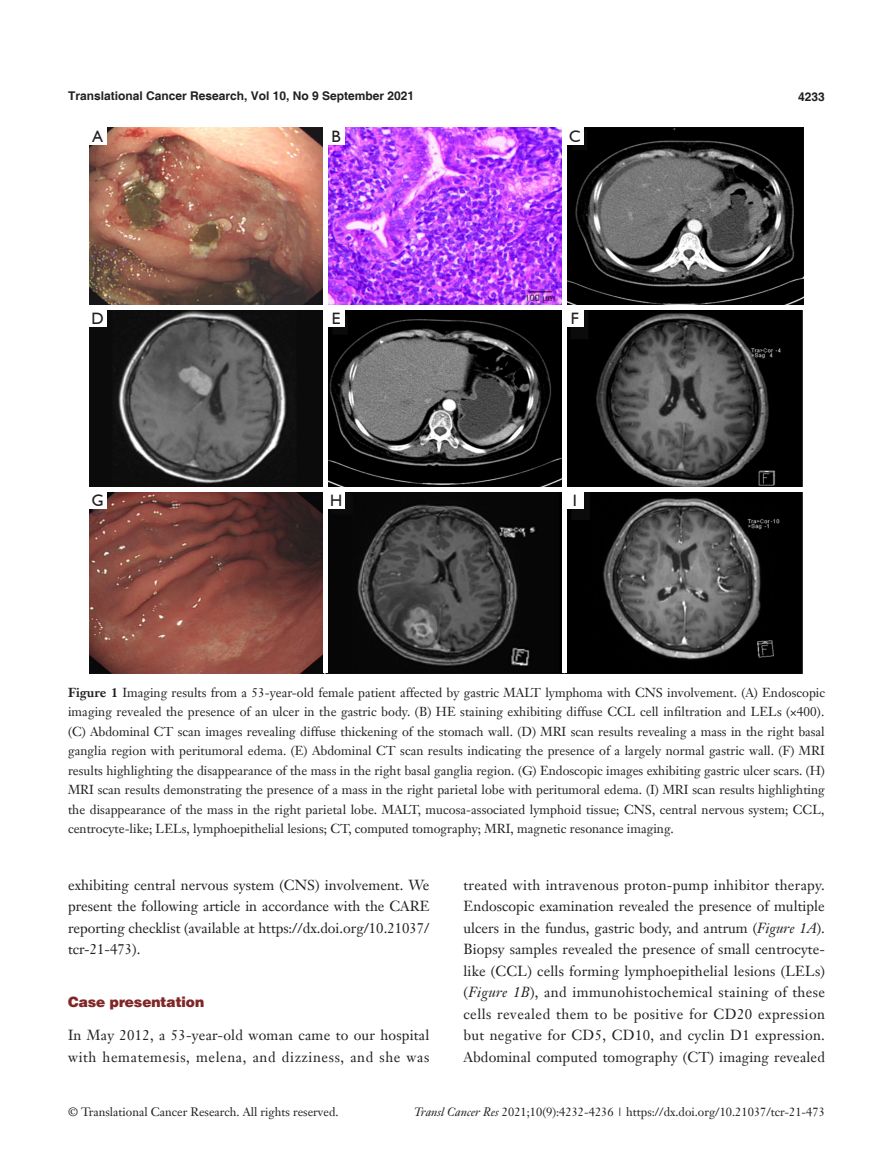
<style>
.page{position:relative;width:893px;height:1170px;background:#fff}
.page>*{position:absolute;margin:0;border:0;box-sizing:border-box;transform-origin:0 0}
.t1{font:16.5px "Humanist 521 BT";color:#231f20}
.t2{font:14.25px/21.5px "Janson Text LT";letter-spacing:.01em;color:#231f20;text-align:justify}
.t3{font:14.25px/21.5px "Janson Text LT";letter-spacing:.04em;color:#231f20}
.一级标题-6_5{font:900 14.25px "Helvetica";color:#812627}
.t4{font:12.75px/19.5px "Janson Text LT";color:#231f20;text-align:justify}
.t5{font:12px "Janson Text LT";color:#231f20}
.t6{font:700 12px "Helvetica";color:#231f20}
.t7{font:9px "Helvetica Neue LT Pro";color:#231f20}
.s1{font-weight:700}
.s2{font-style:italic}
</style>
<div class="page">
<img style="left:89px;top:128px;width:715px;height:545px">
<div style="left:89px;top:128px;width:17px;height:17px;background:#fff"></div>
<div style="left:328px;top:128px;width:17px;height:17px;background:#fff"></div>
<div style="left:566px;top:128px;width:17px;height:17px;background:#fff"></div>
<div style="left:89px;top:310px;width:17px;height:17px;background:#fff"></div>
<div style="left:328px;top:310px;width:17px;height:17px;background:#fff"></div>
<div style="left:566px;top:310px;width:17px;height:17px;background:#fff"></div>
<div style="left:89px;top:491px;width:17px;height:17px;background:#fff"></div>
<div style="left:328px;top:491px;width:17px;height:17px;background:#fff"></div>
<div style="left:566px;top:491px;width:17px;height:17px;background:#fff"></div>
<hr style="left:324px;top:128px;width:4px;height:545px;background:#fff">
<hr style="left:562px;top:128px;width:4px;height:545px;background:#fff">
<div style="left:89px;top:305px;width:715px;height:5px;background:#fff"></div>
<hr style="left:89px;top:487px;width:715px;height:4px;background:#fff">
<p class="t6" style="left:68px;top:88px;width:348px">Translational Cancer Research, Vol 10, No 9 September 2021</p>
<p class="t6" style="left:798px;top:89px;width:28px">4233</p>
<p class="t1" style="left:93px;top:126px;width:12px">A</p>
<p class="t1" style="left:332px;top:126px;width:11px">B</p>
<p class="t1" style="left:569px;top:126px;width:13px">C</p>
<p class="t7" style="left:525px;top:292px;width:32px">100 μm</p>
<p class="t1" style="left:92px;top:308px;width:14px">D</p>
<p class="t1" style="left:332px;top:308px;width:10px">E</p>
<p class="t1" style="left:571px;top:308px;width:10px">F</p>
<p class="t1" style="left:92px;top:489px;width:13px">G</p>
<p class="t1" style="left:330px;top:489px;width:14px">H</p>
<p class="t1" style="left:573px;top:489px;width:6px">I</p>
<p class="t4" style="left:68px;top:682px;width:758px"><span class="s1">Figure 1</span> Imaging results from a 53-year-old female patient affected by gastric MALT lymphoma with CNS involvement. (A) Endoscopic imaging revealed the presence of an ulcer in the gastric body. (B) HE staining exhibiting diffuse CCL cell infiltration and LELs (×400). (C) Abdominal CT scan images revealing diffuse thickening of the stomach wall. (D) MRI scan results revealing a mass in the right basal ganglia region with peritumoral edema. (E) Abdominal CT scan results indicating the presence of a largely normal gastric wall. (F) MRI results highlighting the disappearance of the mass in the right basal ganglia region. (G) Endoscopic images exhibiting gastric ulcer scars. (H)<br>MRI scan results demonstrating the presence of a mass in the right parietal lobe with peritumoral edema. (I) MRI scan results highlighting the disappearance of the mass in the right parietal lobe. MALT, mucosa-associated lymphoid tissue; CNS, central nervous system; CCL, centrocyte-like; LELs, lymphoepithelial lesions; CT, computed tomography; MRI, magnetic resonance imaging.</p>
<p class="t2" style="left:68px;top:874px;width:363px">exhibiting central nervous system (CNS) involvement. We present the following article in accordance with the CARE reporting checklist (available at https://dx.doi.org/10.21037/ tcr-21-473).</p>
<p class="一级标题-6_5" style="left:68px;top:992px;width:138px">Case presentation</p>
<p class="t3" style="left:68px;top:1024px;width:363px">In May 2012, a 53-year-old woman came to our hospital with hematemesis, melena, and dizziness, and she was</p>
<p class="t2" style="left:463px;top:874px;width:363px">treated with intravenous proton-pump inhibitor therapy.<br>Endoscopic examination revealed the presence of multiple ulcers in the fundus, gastric body, and antrum (<span class="s2">Figure 1A</span>).<br>Biopsy samples revealed the presence of small centrocyte&shy;like (CCL) cells forming lymphoepithelial lesions (LELs) (<span class="s2">Figure 1B</span>), and immunohistochemical staining of these cells revealed them to be positive for CD20 expression but negative for CD5, CD10, and cyclin D1 expression.<br>Abdominal computed tomography (CT) imaging revealed</p>
<p class="t5" style="left:68px;top:1104px;width:272px">© Translational Cancer Research. All rights reserved.</p>
<p class="t5" style="left:414px;top:1104px;width:412px"><span class="s2">Transl Cancer Res</span> 2021;10(9):4232-4236 | https://dx.doi.org/10.21037/tcr-21-473</p>
</div>
